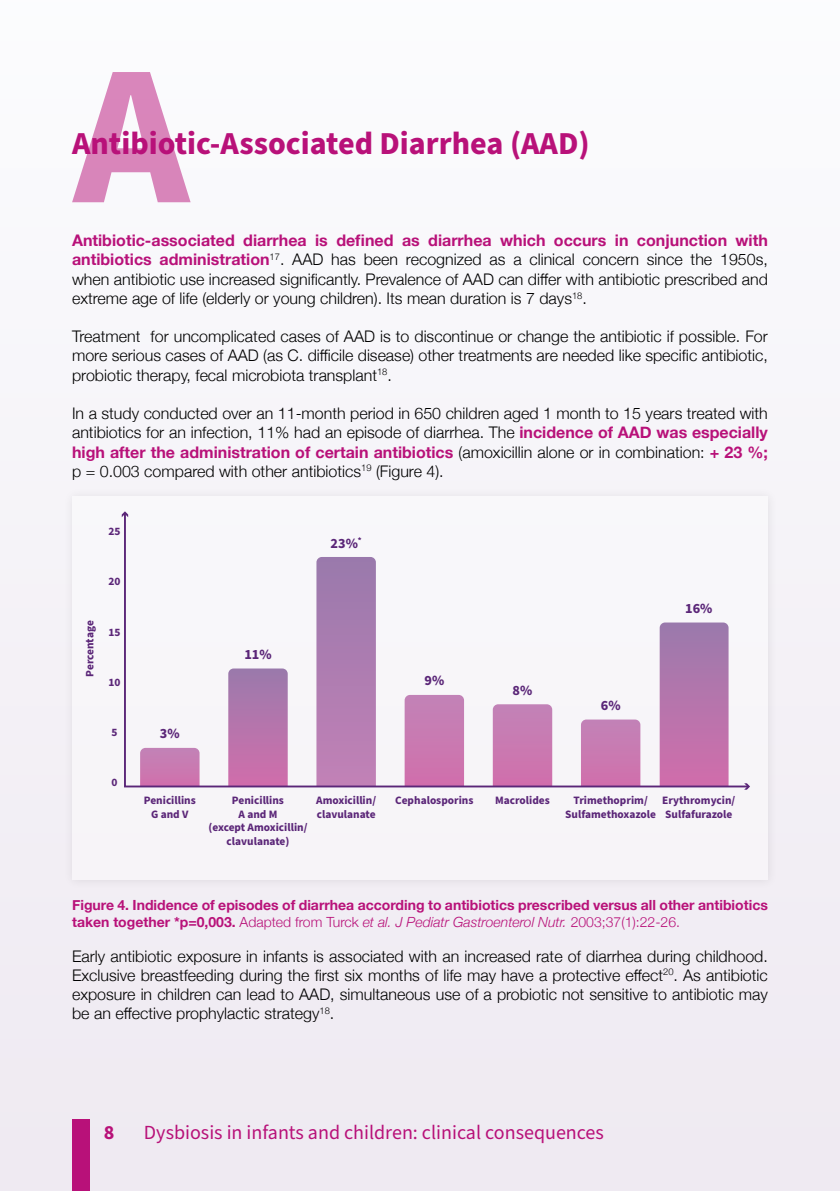
<style>
.page{position:relative;width:840px;height:1191px;background:#fff}
.page>*{position:absolute;margin:0;border:0;box-sizing:border-box;transform-origin:0 0}
.t1{font:700 32px "Source Sans Pro";color:#b81179}
.t2{font:20px "Source Sans Pro";color:#b81179}
.t3{font:700 20px "Source Sans Pro";color:#b81179}
.t4{font:300 16px/19.2px "Helvetica Neue";color:#000;text-align:justify}
.t5{font:700 14.2px "Source Sans Pro";color:#5b2678}
.t6{font:700 14px/16.8px "Helvetica Neue";color:#b81179}
.t7{font:700 11.4px/13.6px "Source Sans Pro";color:#5b2678;text-align:center}
.s1{font-weight:700;color:#b81179}
.s2{font-weight:300}
.s3{font-weight:300;font-style:italic}
</style>
<div class="page">
<div style="left:0;top:0;width:839px;height:1191px;background:#f6f5f9"></div>
<div style="left:72px;top:1119px;width:18px;height:72px;background:#b81179"></div>
<svg style="left:72px;top:72px;width:118px;height:130px"></svg>
<div style="left:62px;top:486px;width:716px;height:404px;background:#f1edf3"></div>
<div style="left:72px;top:496px;width:695px;height:383px;background:#f7f5f8"></div>
<svg style="left:124px;top:514px;width:619px;height:274px"></svg>
<svg style="left:743px;top:783px;width:6px;height:6px"></svg>
<svg style="left:122px;top:511px;width:6px;height:6px"></svg>
<h1 class="t1" style="left:72px;top:121px;width:519px">Antibiotic-Associated Diarrhea (AAD)</h1>
<p class="t4" style="left:72px;top:230px;width:697px"><span class="s1">Antibiotic-associated diarrhea is defined as diarrhea which occurs in conjunction with antibiotics administration</span><sup>17</sup>. AAD has been recognized as a clinical concern since the 1950s, when antibiotic use increased significantly. Prevalence of AAD can differ with antibiotic prescribed and extreme age of life (elderly or young children). Its mean duration is 7 days<sup>18</sup>.</p>
<p class="t4" style="left:72px;top:326px;width:697px">Treatment for uncomplicated cases of AAD is to discontinue or change the antibiotic if possible. For more serious cases of AAD (as C. difficile disease) other treatments are needed like specific antibiotic, probiotic therapy, fecal microbiota transplant<sup>18</sup>.</p>
<p class="t4" style="left:72px;top:402px;width:697px">In a study conducted over an 11-month period in 650 children aged 1 month to 15 years treated with antibiotics for an infection, 11% had an episode of diarrhea. The <span class="s1">incidence of AAD was especially high after the administration of certain antibiotics</span> (amoxicillin alone or in combination: <span class="s1">+ 23 %; </span>p = 0.003 compared with other antibiotics<sup>19</sup> (Figure 4).</p>
<p class="t7" style="left:108px;top:524px;width:14px">25</p>
<p class="t7" style="left:108px;top:575px;width:14px">20</p>
<p class="t7" style="left:83px;top:677px;width:58px;rotate:-90deg">Percentage</p>
<p class="t7" style="left:108px;top:625px;width:14px">15</p>
<p class="t7" style="left:108px;top:675px;width:14px">10</p>
<p class="t7" style="left:111px;top:726px;width:8px">5</p>
<p class="t7" style="left:111px;top:776px;width:8px">0</p>
<p class="t5" style="left:160px;top:724px;width:21px">3%</p>
<p class="t5" style="left:244px;top:644px;width:29px">11%</p>
<p class="t5" style="left:330px;top:533px;width:33px">23%<sup>*</sup></p>
<p class="t5" style="left:424px;top:671px;width:21px">9%</p>
<p class="t5" style="left:512px;top:680px;width:21px">8%</p>
<p class="t5" style="left:600px;top:695px;width:21px">6%</p>
<p class="t5" style="left:684px;top:598px;width:29px">16%</p>
<p class="t7" style="left:144px;top:793px;width:53px">Penicillins<br>G and V</p>
<p class="t7" style="left:208px;top:793px;width:100px">Penicillins<br>A and M<br>(except Amoxicillin/ clavulanate)</p>
<p class="t7" style="left:316px;top:793px;width:61px;text-align:left">Amoxicillin/ clavulanate</p>
<p class="t7" style="left:395px;top:793px;width:80px">Cephalosporins</p>
<p class="t7" style="left:495px;top:793px;width:56px">Macrolides</p>
<p class="t7" style="left:565px;top:793px;width:92px">Trimethoprim/<br>Sulfamethoxazole</p>
<p class="t7" style="left:662px;top:793px;width:75px;text-align:left">Erythromycin/<br>Sulfafurazole</p>
<p class="t6" style="left:72px;top:897px;width:697px">Figure 4. Indidence of episodes of diarrhea according to antibiotics prescribed versus all other antibiotics taken together *p=0,003. <span class="s2">Adapted from Turck</span> <span class="s3">et al. J Pediatr Gastroenterol Nutr.</span> <span class="s2">2003;37(1):22-26.</span></p>
<p class="t4" style="left:72px;top:945px;width:697px">Early antibiotic exposure in infants is associated with an increased rate of diarrhea during childhood.<br>Exclusive breastfeeding during the first six months of life may have a protective effect<sup>20</sup>. As antibiotic exposure in children can lead to AAD, simultaneous use of a probiotic not sensitive to antibiotic may be an effective prophylactic strategy<sup>18</sup>.</p>
<p class="t3" style="left:104px;top:1119px;width:12px">8</p>
<p class="t2" style="left:144px;top:1119px;width:461px">Dysbiosis in infants and children: clinical consequences</p>
</div>
